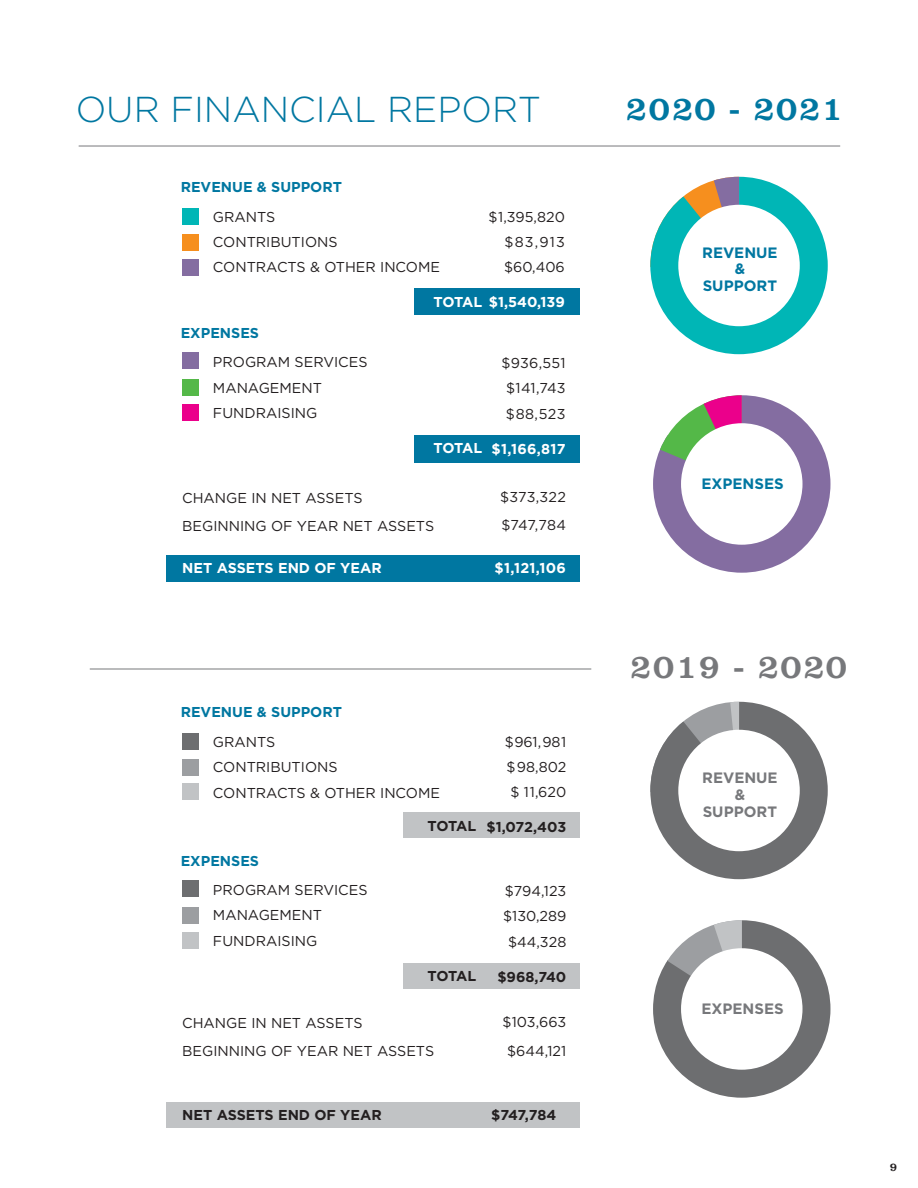
<style>
.page{position:relative;width:918px;height:1188px;background:#fff}
.page>*{position:absolute;margin:0;border:0;box-sizing:border-box;transform-origin:0 0}
.t1{font:300 36px "Gotham";color:#0077a1}
.t2{font:34.5px "Clarendon";letter-spacing:.05em;color:#0077a1}
.t3{font:34.5px "Clarendon";letter-spacing:.05em;color:#77787b}
.t4{font:700 15px/16.6px "Gotham";color:#0077a1;text-align:center}
.t5{font:700 15px/17.4px "Gotham";color:#77787b;text-align:center}
.t6{font:14.25px/25.5px "Gotham";color:#231f20}
.t7{font:700 14.25px "Gotham";letter-spacing:-.015em;color:#fff}
.t8{font:700 14.25px "Gotham";letter-spacing:-.015em;color:#231f20}
.t9{font:700 14.25px "Gotham";color:#0077a1}
.t10{font:12px "Clarendon";color:#231f20}
</style>
<div class="page">
<div style="left:414px;top:288px;width:166px;height:26px;background:#0077a1"></div>
<div style="left:414px;top:435px;width:166px;height:28px;background:#0077a1"></div>
<div style="left:166px;top:555px;width:414px;height:27px;background:#0077a1"></div>
<div style="left:182px;top:208px;width:17px;height:17px;background:#00b6b6"></div>
<div style="left:182px;top:234px;width:17px;height:17px;background:#f68f1e"></div>
<div style="left:182px;top:259px;width:17px;height:16px;background:#846da1"></div>
<div style="left:182px;top:352px;width:17px;height:17px;background:#846da1"></div>
<div style="left:182px;top:379px;width:17px;height:17px;background:#54b848"></div>
<div style="left:182px;top:404px;width:17px;height:17px;background:#eb008b"></div>
<svg style="left:653px;top:395px;width:177px;height:178px"></svg>
<div style="left:681px;top:423px;width:122px;height:122px;background:#fff;border-radius:50%"></div>
<svg style="left:650px;top:177px;width:178px;height:177px"></svg>
<div style="left:678px;top:205px;width:122px;height:121px;background:#fff;border-radius:50%"></div>
<div style="left:404px;top:813px;width:176px;height:25px;background:#c1c3c5"></div>
<div style="left:404px;top:963px;width:176px;height:25px;background:#c1c3c5"></div>
<div style="left:166px;top:1103px;width:414px;height:25px;background:#c1c3c5"></div>
<div style="left:182px;top:733px;width:17px;height:17px;background:#6d6e70"></div>
<div style="left:182px;top:759px;width:17px;height:17px;background:#9c9ea1"></div>
<div style="left:182px;top:784px;width:17px;height:16px;background:#c1c3c5"></div>
<div style="left:182px;top:880px;width:17px;height:17px;background:#6d6e70"></div>
<div style="left:182px;top:907px;width:17px;height:17px;background:#9c9ea1"></div>
<div style="left:182px;top:932px;width:17px;height:17px;background:#c1c3c5"></div>
<svg style="left:653px;top:920px;width:177px;height:178px"></svg>
<div style="left:681px;top:948px;width:122px;height:122px;background:#fff;border-radius:50%"></div>
<svg style="left:650px;top:702px;width:178px;height:177px"></svg>
<div style="left:678px;top:730px;width:122px;height:121px;background:#fff;border-radius:50%"></div>
<hr style="left:79px;top:146px;width:761px;height:1px;background:#77787b">
<hr style="left:90px;top:669px;width:501px;height:1px;background:#77787b">
<h1 class="t1" style="left:76px;top:90px;width:467px">OUR FINANCIAL REPORT</h1>
<p class="t9" style="left:181px;top:179px;width:163px">REVENUE &amp; SUPPORT</p>
<p class="t6" style="left:504px;top:204px;width:62px;text-align:justify;text-indent:-15px">$1,395,820 $83,913 $60,406</p>
<p class="t7" style="left:489px;top:294px;width:78px">$1,540,139</p>
<p class="t6" style="left:213px;top:204px;width:229px">GRANTS<br>CONTRIBUTIONS<br>CONTRACTS &amp; OTHER INCOME</p>
<p class="t7" style="left:434px;top:294px;width:50px">TOTAL</p>
<p class="t9" style="left:181px;top:325px;width:80px">EXPENSES</p>
<p class="t6" style="left:213px;top:349px;width:156px">PROGRAM SERVICES<br>MANAGEMENT<br>FUNDRAISING</p>
<p class="t7" style="left:434px;top:440px;width:50px">TOTAL</p>
<p class="t6" style="left:501px;top:350px;width:66px;text-align:center">$936,551 $141,743 $88,523</p>
<p class="t7" style="left:492px;top:440px;width:76px">$1,166,817</p>
<p class="t6" style="left:182px;top:484px;width:253px;line-height:28px">CHANGE IN NET ASSETS<br>BEGINNING OF YEAR NET ASSETS</p>
<p class="t6" style="left:500px;top:483px;width:67px;line-height:28px">$373,322 $747,784</p>
<p class="t7" style="left:182px;top:560px;width:201px">NET ASSETS END OF YEAR</p>
<p class="t7" style="left:495px;top:560px;width:73px">$1,121,106</p>
<p class="t9" style="left:181px;top:704px;width:163px">REVENUE &amp; SUPPORT</p>
<p class="t6" style="left:213px;top:729px;width:229px">GRANTS<br>CONTRIBUTIONS<br>CONTRACTS &amp; OTHER INCOME</p>
<p class="t9" style="left:181px;top:853px;width:80px">EXPENSES</p>
<p class="t6" style="left:213px;top:877px;width:156px">PROGRAM SERVICES<br>MANAGEMENT<br>FUNDRAISING</p>
<p class="t8" style="left:428px;top:818px;width:50px">TOTAL</p>
<p class="t8" style="left:428px;top:968px;width:50px">TOTAL</p>
<p class="t6" style="left:505px;top:729px;width:63px;text-align:justify">$961,981 $98,802 $ 11,620</p>
<p class="t8" style="left:486px;top:819px;width:81px">$1,072,403</p>
<p class="t6" style="left:503px;top:878px;width:65px;text-align:center">$794,123 $130,289 $44,328</p>
<p class="t8" style="left:497px;top:968px;width:70px">$968,740</p>
<p class="t6" style="left:182px;top:1009px;width:253px;line-height:28px">CHANGE IN NET ASSETS<br>BEGINNING OF YEAR NET ASSETS</p>
<p class="t6" style="left:503px;top:1007px;width:65px;line-height:29.1px;text-align:center">$103,663 $644,121</p>
<p class="t8" style="left:182px;top:1106px;width:201px">NET ASSETS END OF YEAR</p>
<p class="t8" style="left:491px;top:1106px;width:66px">$747,784</p>
<h2 class="t2" style="left:626px;top:89px;width:219px">2020 - 2021</h2>
<p class="t4" style="left:702px;top:244px;width:77px">REVENUE &amp;<br>SUPPORT</p>
<p class="t4" style="left:701px;top:475px;width:84px">EXPENSES</p>
<h2 class="t3" style="left:630px;top:646px;width:219px">2019 - 2020</h2>
<p class="t5" style="left:702px;top:768px;width:77px">REVENUE &amp;<br>SUPPORT</p>
<p class="t5" style="left:701px;top:999px;width:84px">EXPENSES</p>
<p class="t10" style="left:890px;top:1160px;width:9px">9</p>
</div>
